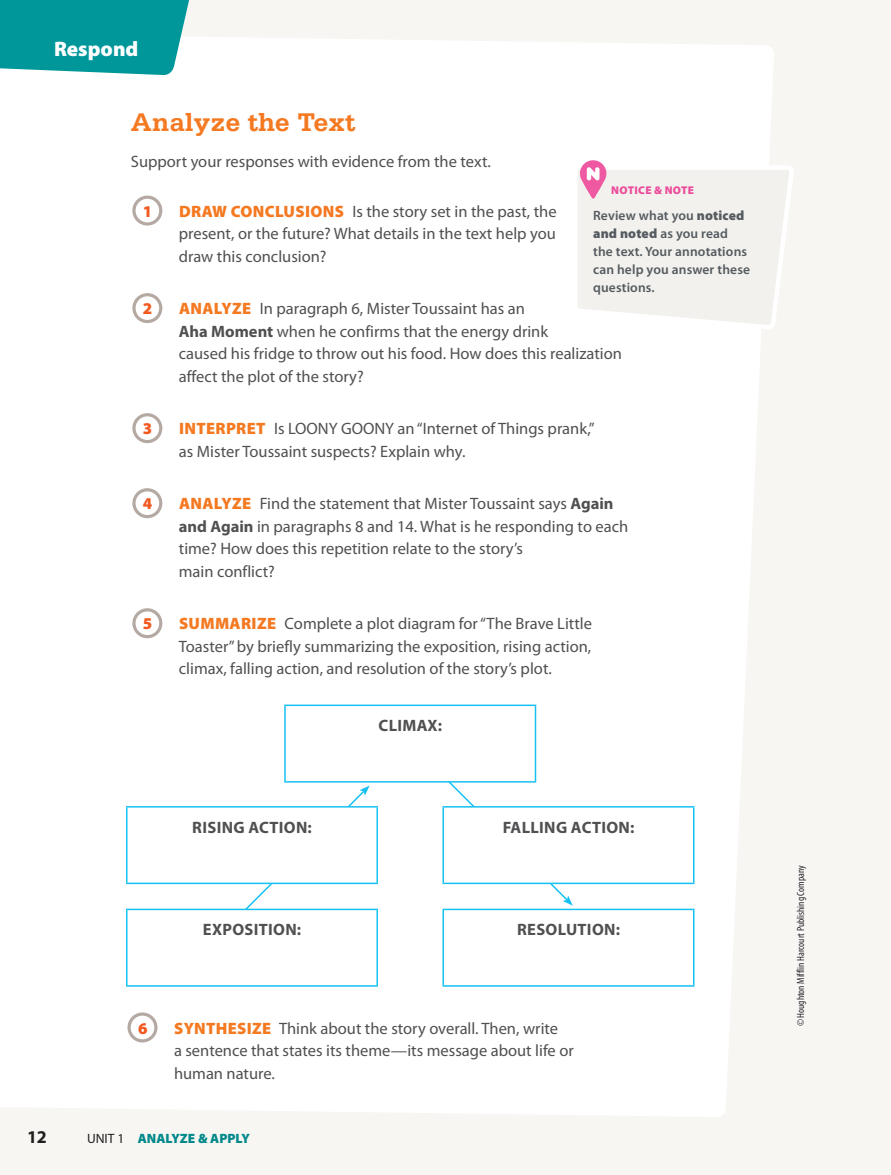
<style>
.page{position:relative;width:891px;height:1175px;background:#fff}
.page>*{position:absolute;margin:0;border:0;box-sizing:border-box;transform-origin:0 0}
.h3_aa-orange{font:700 27px "Serifa Std";color:#f47921}
.t1{font:900 21px "Myriad Pro";color:#fff}
.t2{font:700 18px "Myriad Pro";color:#231f20}
.p_body-myriad-1p0as{font:16.5px/22.5px "Myriad Pro";color:#505052}
.p_body-myriad-cent{font:700 16.5px "Myriad Pro";letter-spacing:.02em;color:#505052}
.t3{font:900 16.5px "Myriad Pro";color:#f15921}
.p_minior-semibold{font:600 13.5px/18px "Myriad Pro";letter-spacing:.01em;color:#545a5f}
.t4{font:900 13.5px "Myriad Pro";color:#00888a}
.h6_nn_0p5a{font:900 11.25px "Myriad Pro";letter-spacing:.03em;color:#ed4c9c}
.t5{font:condensed 10.5px "Myriad Pro";color:#231f20}
.s1{font-weight:900;color:#f47921}
.s2{font-weight:900}
.s3{font-weight:700}
.s4{font-weight:400;color:#231f20}
</style>
<div class="page">
<div style="left:0;top:0;width:891px;height:1174px;background:#f7f6f3"></div>
<div style="left:0;top:37px;width:774px;height:1080px;background:#fff"></div>
<svg style="left:0;top:0;width:195px;height:75px;background:#1ba1a4"></svg>
<div style="left:235px;top:785px;width:135px;height:123px;background:#fff"></div>
<svg style="left:439px;top:771px;width:134px;height:134px"></svg>
<svg style="left:796px;top:865px;width:11px;height:162px"></svg>
<div style="left:132px;top:195px;width:30px;height:30px;border:3px solid #b5a9a3;border-radius:50%"></div>
<div style="left:132px;top:293px;width:30px;height:30px;border:3px solid #b5a9a3;border-radius:50%"></div>
<div style="left:132px;top:413px;width:30px;height:30px;border:3px solid #b5a9a3;border-radius:50%"></div>
<div style="left:132px;top:488px;width:30px;height:30px;border:3px solid #b5a9a3;border-radius:50%"></div>
<div style="left:132px;top:608px;width:30px;height:30px;border:3px solid #b5a9a3;border-radius:50%"></div>
<svg style="left:571px;top:160px;width:222px;height:172px"></svg>
<div style="left:127px;top:909px;width:250px;height:77px;background:#fff"></div>
<hr style="left:377px;top:910px;width:1px;height:75px;background:#15c0f2">
<hr style="left:126px;top:908px;width:252px;height:2px;background:#15c0f2">
<hr style="left:126px;top:910px;width:2px;height:75px;background:#15c0f2">
<hr style="left:126px;top:985px;width:252px;height:1px;background:#15c0f2">
<div style="left:443px;top:909px;width:251px;height:77px;background:#fff"></div>
<hr style="left:693px;top:910px;width:2px;height:75px;background:#15c0f2">
<hr style="left:443px;top:908px;width:252px;height:2px;background:#15c0f2">
<hr style="left:443px;top:910px;width:1px;height:75px;background:#15c0f2">
<hr style="left:443px;top:985px;width:252px;height:1px;background:#15c0f2">
<div style="left:285px;top:705px;width:251px;height:77px;background:#fff"></div>
<hr style="left:535px;top:706px;width:1px;height:75px;background:#15c0f2">
<hr style="left:284px;top:704px;width:252px;height:2px;background:#15c0f2">
<hr style="left:284px;top:706px;width:2px;height:75px;background:#15c0f2">
<hr style="left:284px;top:781px;width:252px;height:1px;background:#15c0f2">
<div style="left:443px;top:807px;width:251px;height:76px;background:#fff"></div>
<hr style="left:693px;top:807px;width:2px;height:75px;background:#15c0f2">
<hr style="left:443px;top:806px;width:252px;height:1px;background:#15c0f2">
<hr style="left:443px;top:807px;width:1px;height:75px;background:#15c0f2">
<hr style="left:443px;top:882px;width:252px;height:2px;background:#15c0f2">
<div style="left:127px;top:807px;width:250px;height:76px;background:#fff"></div>
<hr style="left:377px;top:807px;width:1px;height:75px;background:#15c0f2">
<hr style="left:126px;top:806px;width:252px;height:1px;background:#15c0f2">
<hr style="left:126px;top:807px;width:2px;height:75px;background:#15c0f2">
<hr style="left:126px;top:882px;width:252px;height:2px;background:#15c0f2">
<div style="left:128px;top:1012px;width:30px;height:30px;border:3px solid #b5a9a3;border-radius:50%"></div>
<p class="t1" style="left:54px;top:37px;width:86px">Respond</p>
<h3 class="h3_aa-orange" style="left:131px;top:106px;width:226px">Analyze the Text</h3>
<p class="p_body-myriad-1p0as" style="left:131px;top:151px;width:362px">Support your responses with evidence from the text.</p>
<p class="t3" style="left:143px;top:202px;width:11px">1</p>
<p class="p_body-myriad-1p0as" style="left:179px;top:200px;width:379px;text-align:justify"><span class="s1">DRAW CONCLUSIONS</span> Is the story set in the past, the present, or the future? What details in the text help you draw this conclusion?</p>
<h6 class="h6_nn_0p5a" style="left:611px;top:184px;width:84px">NOTICE &amp; NOTE</h6>
<p class="p_minior-semibold" style="left:593px;top:206px;width:158px">Review what you <span class="s2">noticed and noted</span> as you read the text. Your annotations can help you answer these questions.</p>
<p class="t3" style="left:143px;top:299px;width:11px">2</p>
<p class="p_body-myriad-1p0as" style="left:179px;top:298px;width:445px"><span class="s1">ANALYZE</span> In paragraph 6, Mister Toussaint has an<br><span class="s3">Aha Moment</span> when he confirms that the energy drink<br>caused his fridge to throw out his food. How does this realization affect the plot of the story?</p>
<p class="t3" style="left:143px;top:419px;width:11px">3</p>
<p class="p_body-myriad-1p0as" style="left:179px;top:418px;width:417px"><span class="s1">INTERPRET</span> Is LOONY GOONY an “Internet of Things prank,” as Mister Toussaint suspects? Explain why.</p>
<p class="t3" style="left:143px;top:494px;width:11px">4</p>
<p class="p_body-myriad-1p0as" style="left:179px;top:493px;width:451px"><span class="s1">ANALYZE</span> Find the statement that Mister Toussaint says <span class="s3">Again and Again</span> in paragraphs 8 and 14. What is he responding to each time? How does this repetition relate to the story’s<br>main conflict?</p>
<p class="t3" style="left:143px;top:614px;width:11px">5</p>
<p class="p_body-myriad-1p0as" style="left:179px;top:613px;width:415px;text-align:justify"><span class="s1">SUMMARIZE</span> Complete a plot diagram for “The Brave Little Toaster” by briefly summarizing the exposition, rising action, climax, falling action, and resolution of the story’s plot.</p>
<p class="p_body-myriad-cent" style="left:379px;top:716px;width:65px">CLIMAX:</p>
<p class="p_body-myriad-cent" style="left:192px;top:818px;width:121px">RISING ACTION:</p>
<p class="p_body-myriad-cent" style="left:503px;top:818px;width:133px">FALLING ACTION:</p>
<p class="p_body-myriad-cent" style="left:203px;top:920px;width:100px">EXPOSITION:</p>
<p class="p_body-myriad-cent" style="left:517px;top:920px;width:104px">RESOLUTION:</p>
<p class="t3" style="left:138px;top:1018px;width:11px">6</p>
<p class="p_body-myriad-1p0as" style="left:174px;top:1017px;width:401px"><span class="s1">SYNTHESIZE</span> Think about the story overall. Then, write<br>a sentence that states its theme—its message about life or human nature.</p>
<p class="t2" style="left:27px;top:1127px;width:21px">12</p>
<p class="t4" style="left:87px;top:1131px;width:165px"><span class="s4">UNIT 1</span> ANALYZE &amp; APPLY</p>
<p class="t5" style="left:795px;top:1026px;width:162px;rotate:-90deg">© Houghton Mifflin Harcourt Publishing Company</p>
</div>
